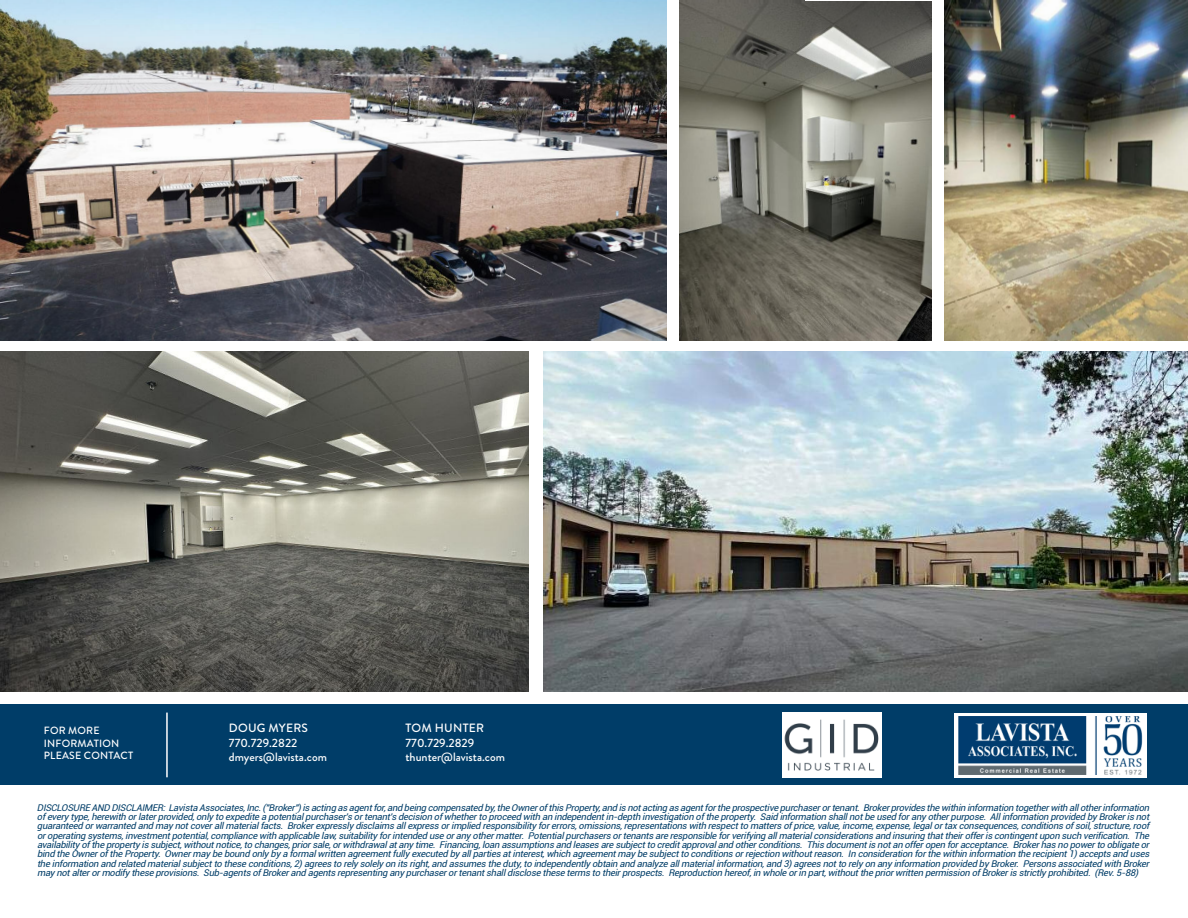
<style>
.page{position:relative;width:1188px;height:918px;background:#fff}
.page>*{position:absolute;margin:0;border:0;box-sizing:border-box;transform-origin:0 0}
.t1{font:500 12px/14.4px "Brandon Grotesque";color:#fff}
.t2{font:500 10.5px/12.6px "Brandon Grotesque";letter-spacing:.02em;color:#fff}
.t3{font:italic 9.45px/9.4px "Roboto";letter-spacing:-.025em;color:#003d68}
</style>
<div class="page">
<img style="left:0;top:351px;width:529px;height:341px">
<img style="left:944px;top:0;width:244px;height:341px">
<img style="left:543px;top:351px;width:645px;height:341px">
<img style="left:0;top:0;width:667px;height:341px">
<div style="left:0;top:704px;width:1188px;height:81px;background:#003d68"></div>
<hr style="left:166px;top:713px;width:2px;height:64px;background:#fff">
<img style="left:783px;top:713px;width:98px;height:65px">
<div style="left:955px;top:713px;width:192px;height:65px;background:linear-gradient(to right,#fff,#fff)"></div>
<img style="left:959px;top:716px;width:185px;height:58px">
<img style="left:679px;top:0;width:253px;height:341px">
<p class="t2" style="left:44px;top:725px;width:91px">FOR MORE<br>INFORMATION<br>PLEASE CONTACT</p>
<p class="t1" style="left:405px;top:723px;width:101px">TOM HUNTER<br>770.729.2829 thunter@lavista.com</p>
<p class="t1" style="left:229px;top:723px;width:100px">DOUG MYERS<br>770.729.2822 dmyers@lavista.com</p>
<p class="t3" style="left:37px;top:803px;width:1116px">DISCLOSURE AND DISCLAIMER: Lavista Associates,Inc.("Broker") is acting as agentfor,and being compensated by,the Ownerof this Property,and is notacting as agentforthe prospective purchaserortenant. Brokerprovides the within information togetherwith allotherinformation of every type,herewith orlaterprovided,only to expedite a potentialpurchaser's ortenant's decision of whetherto proceed with an independentin-depth investigation of the property. Said information shallnotbe used forany otherpurpose. Allinformation provided by Brokeris not guaranteed orwarranted and may notcoverallmaterialfacts. Brokerexpressly disclaims allexpress orimplied responsibility forerrors,omissions,representations with respectto matters of price,value,income,expense,legalortax consequences,conditions of soil,structure,roof oroperating systems,investmentpotential,compliance with applicable law,suitability forintended use orany othermatter. Potentialpurchasers ortenants are responsible forverifying allmaterialconsiderations and insuring thattheirofferis contingentupon such verification. The availability of the property is subject,withoutnotice,to changes,priorsale,orwithdrawalatany time. Financing,loan assumptions and leases are subjectto creditapprovaland otherconditions. This documentis notan offeropen foracceptance. Brokerhas no powerto obligate or bind the Ownerof the Property. Ownermay be bound only by a formalwritten agreementfully executed by allparties atinterest,which agreementmay be subjectto conditions orrejection withoutreason. In consideration forthe within information the recipient1) accepts and uses the information and related materialsubjectto these conditions,2) agrees to rely solely on its right,and assumes the duty,to independently obtain and analyze allmaterialinformation,and 3) agrees notto rely on any information provided by Broker. Persons associated with Broker may notalterormodify these provisions. Sub-agents of Brokerand agents representing any purchaserortenantshalldisclose these terms to theirprospects. Reproduction hereof,in whole orin part,withoutthe priorwritten permission of Brokeris strictly prohibited. (Rev.5-88)</p>
</div>
